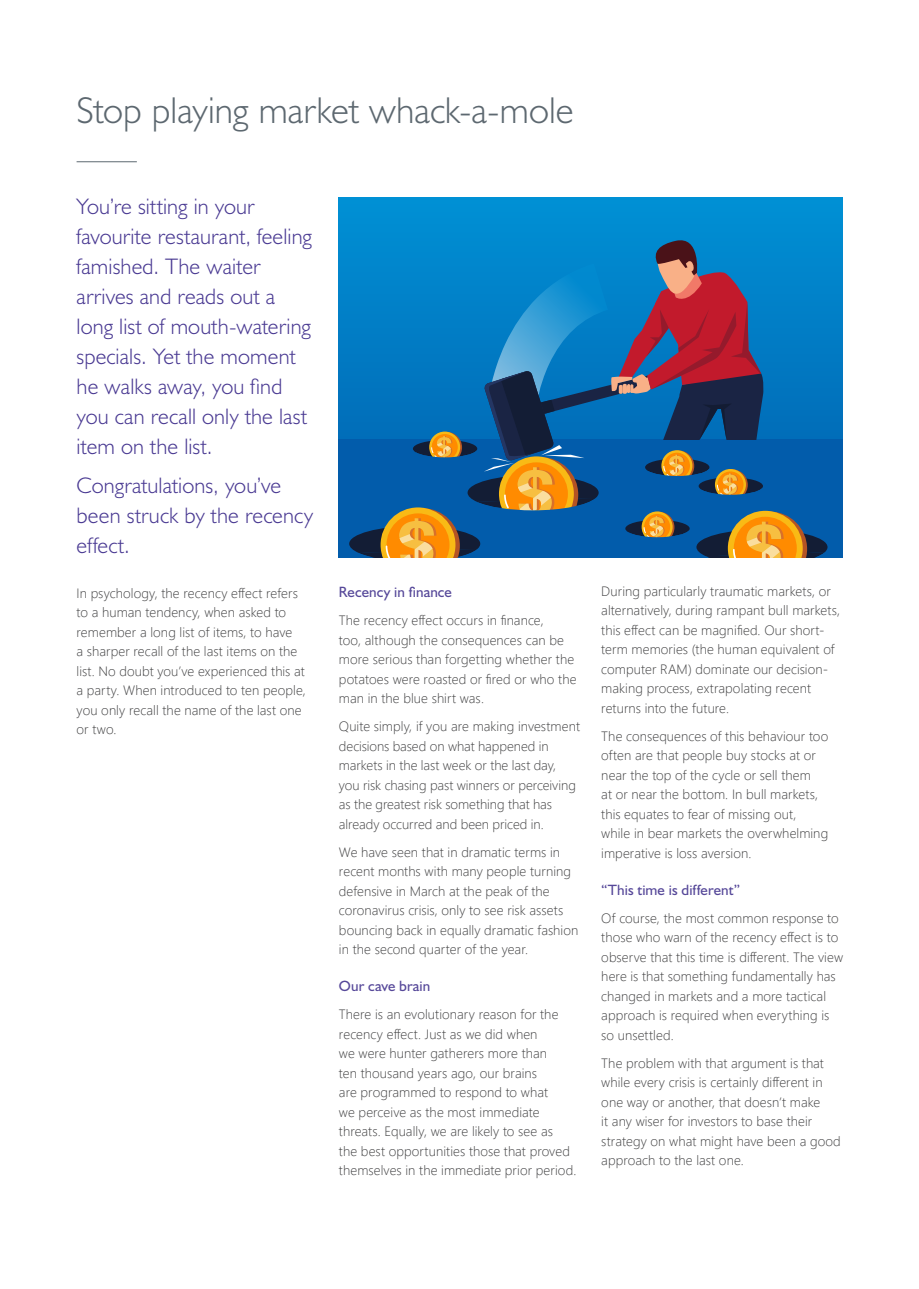
<style>
.page{position:relative;width:919px;height:1289px;background:#fff}
.page>*{position:absolute;margin:0;border:0;box-sizing:border-box;transform-origin:0 0}
.TOP_LEVEL_PARA_LEFT{font:300 37.5px "Humanist 521 BT";letter-spacing:.005em;color:#5d6870}
.PARA_90__GREY_11_14{font:300 22.5px/30px "Humanist 521 BT";letter-spacing:.005em;color:#493992}
.PARA_90__GREY_11_14-2{font:15px "Humanist 521 BT";letter-spacing:.005em;color:#564899}
.PARA_90__GREY_11_14-3{font:300 13.5px/19.5px "Segoe UI";letter-spacing:.005em;color:#3e3e3f}
</style>
<div class="page">
<svg style="left:339px;top:197px;width:503px;height:243px;background:#008acf"></svg>
<div style="left:339px;top:440px;width:503px;height:117px;background:#025cab"></div>
<svg style="left:349px;top:235px;width:478px;height:322px"></svg>
<hr style="left:77px;top:161px;width:60px;height:1px;background:#5d6870">
<p class="TOP_LEVEL_PARA_LEFT" style="left:77px;top:87px;width:499px">Stop playing market whack-a-mole</p>
<p class="PARA_90__GREY_11_14" style="left:77px;top:191px;width:237px">You’re sitting in your favourite restaurant, feeling famished. The waiter arrives and reads out a long list of mouth-watering specials. Yet the moment he walks away, you find you can recall only the last item on the list.</p>
<p class="PARA_90__GREY_11_14" style="left:77px;top:470px;width:238px">Congratulations, you’ve been struck by the recency effect.</p>
<p class="PARA_90__GREY_11_14-3" style="left:77px;top:582px;width:231px">In psychology, the recency effect refers to a human tendency, when asked to remember a long list of items, to have<br>a sharper recall of the last items on the list. No doubt you’ve experienced this at a party. When introduced to ten people, you only recall the name of the last one or two.</p>
<p class="PARA_90__GREY_11_14-3" style="left:601px;top:580px;width:240px">During particularly traumatic markets, or alternatively, during rampant bull markets, this effect can be magnified. Our short&shy;term memories (the human equivalent of computer RAM) dominate our decision&shy;making process, extrapolating recent returns into the future.</p>
<p class="PARA_90__GREY_11_14-3" style="left:601px;top:725px;width:228px">The consequences of this behaviour too often are that people buy stocks at or near the top of the cycle or sell them<br>at or near the bottom. In bull markets, this equates to fear of missing out, while in bear markets the overwhelming imperative is loss aversion.</p>
<p class="PARA_90__GREY_11_14-2" style="left:601px;top:880px;width:140px">“This time is different”</p>
<p class="PARA_90__GREY_11_14-3" style="left:601px;top:906px;width:243px">Of course, the most common response to those who warn of the recency effect is to observe that this time is different. The view here is that something fundamentally has changed in markets and a more tactical approach is required when everything is so unsettled.</p>
<p class="PARA_90__GREY_11_14-3" style="left:601px;top:1051px;width:241px">The problem with that argument is that while every crisis is certainly different in one way or another, that doesn’t make<br>it any wiser for investors to base their strategy on what might have been a good approach to the last one.</p>
<p class="PARA_90__GREY_11_14-2" style="left:339px;top:583px;width:114px">Recency in finance</p>
<p class="PARA_90__GREY_11_14-3" style="left:339px;top:609px;width:239px">The recency effect occurs in finance,<br>too, although the consequences can be more serious than forgetting whether the potatoes were roasted or fired or who the man in the blue shirt was.</p>
<p class="PARA_90__GREY_11_14-3" style="left:339px;top:715px;width:242px">Quite simply, if you are making investment decisions based on what happened in markets in the last week or the last day, you risk chasing past winners or perceiving as the greatest risk something that has already occurred and been priced in.</p>
<p class="PARA_90__GREY_11_14-3" style="left:339px;top:841px;width:241px">We have seen that in dramatic terms in recent months with many people turning defensive in March at the peak of the coronavirus crisis, only to see risk assets bouncing back in equally dramatic fashion in the second quarter of the year.</p>
<p class="PARA_90__GREY_11_14-2" style="left:339px;top:976px;width:93px">Our cave brain</p>
<p class="PARA_90__GREY_11_14-3" style="left:339px;top:1003px;width:239px">There is an evolutionary reason for the recency effect. Just as we did when<br>we were hunter gatherers more than<br>ten thousand years ago, our brains<br>are programmed to respond to what<br>we perceive as the most immediate threats. Equally, we are likely to see as<br>the best opportunities those that proved themselves in the immediate prior period.</p>
</div>
